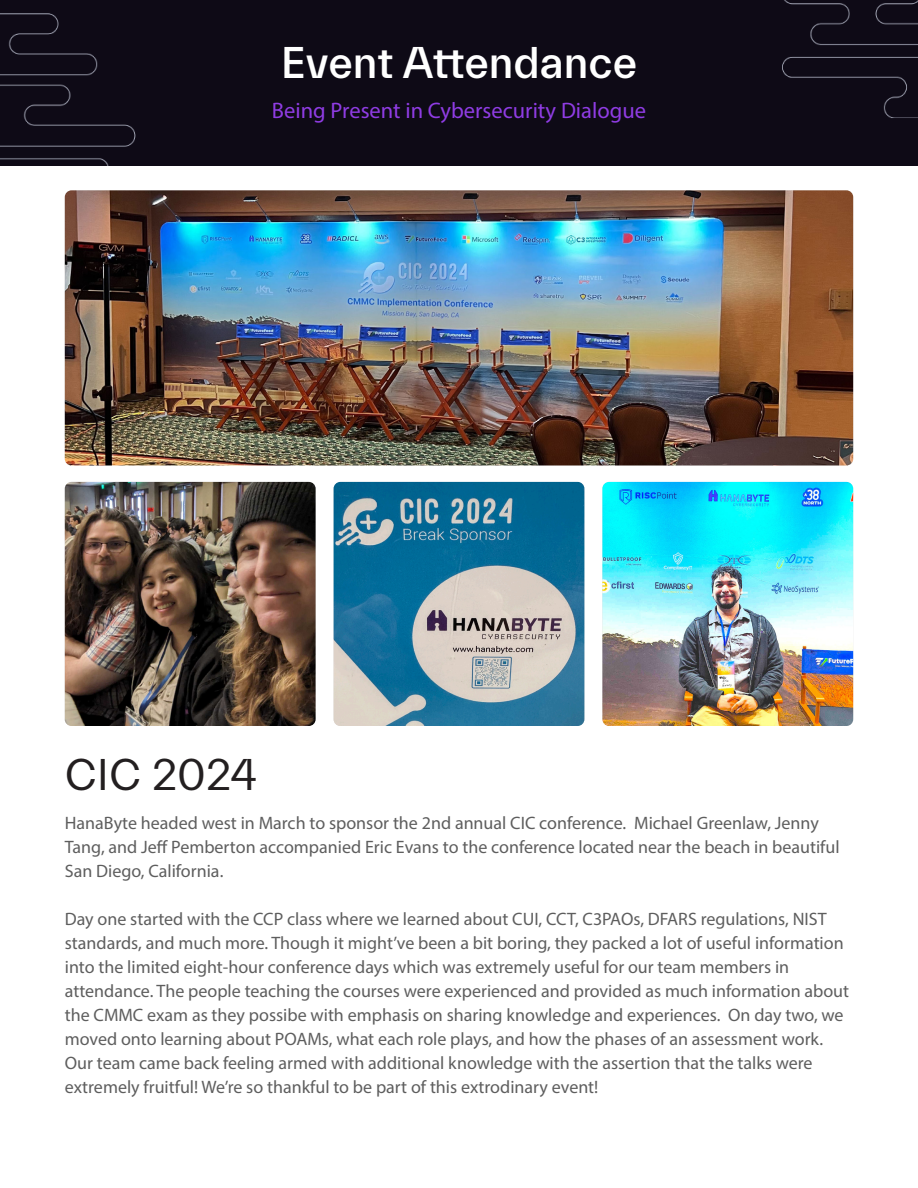
<style>
.page{position:relative;width:918px;height:1188px;background:#fff}
.page>*{position:absolute;margin:0;border:0;box-sizing:border-box;transform-origin:0 0}
.t1{font:500 45px "Everett";color:#fff}
.t2{font:45px "Everett";color:#231f20}
.t3{font:22.5px "Myriad Pro";color:#8f3ce3}
.Body__Large__Gray{font:18px/24px "Myriad Pro";color:#5e5e5e}
</style>
<div class="page">
<div style="left:0;top:0;width:918px;height:166px;background:#0e0a16"></div>
<img style="left:65px;top:482px;width:251px;height:244px">
<img style="left:602px;top:482px;width:251px;height:244px">
<img style="left:334px;top:482px;width:250px;height:244px">
<img style="left:65px;top:190px;width:788px;height:275px">
<p class="t1" style="left:281px;top:39px;width:358px">Event Attendance</p>
<p class="t3" style="left:272px;top:97px;width:376px">Being Present in Cybersecurity Dialogue</p>
<h2 class="t2" style="left:65px;top:751px;width:194px">CIC 2024</h2>
<p class="Body__Large__Gray" style="left:65px;top:811px;width:776px">HanaByte headed west in March to sponsor the 2nd annual CIC conference. Michael Greenlaw, Jenny<br>Tang, and Jeff Pemberton accompanied Eric Evans to the conference located near the beach in beautiful<br>San Diego, California.</p>
<p class="Body__Large__Gray" style="left:65px;top:907px;width:786px">Day one started with the CCP class where we learned about CUI, CCT, C3PAOs, DFARS regulations, NIST standards, and much more. Though it might’ve been a bit boring, they packed a lot of useful information into the limited eight-hour conference days which was extremely useful for our team members in attendance. The people teaching the courses were experienced and provided as much information about the CMMC exam as they possibe with emphasis on sharing knowledge and experiences. On day two, we moved onto learning about POAMs, what each role plays, and how the phases of an assessment work.<br>Our team came back feeling armed with additional knowledge with the assertion that the talks were extremely fruitful! We’re so thankful to be part of this extrodinary event!</p>
</div>
